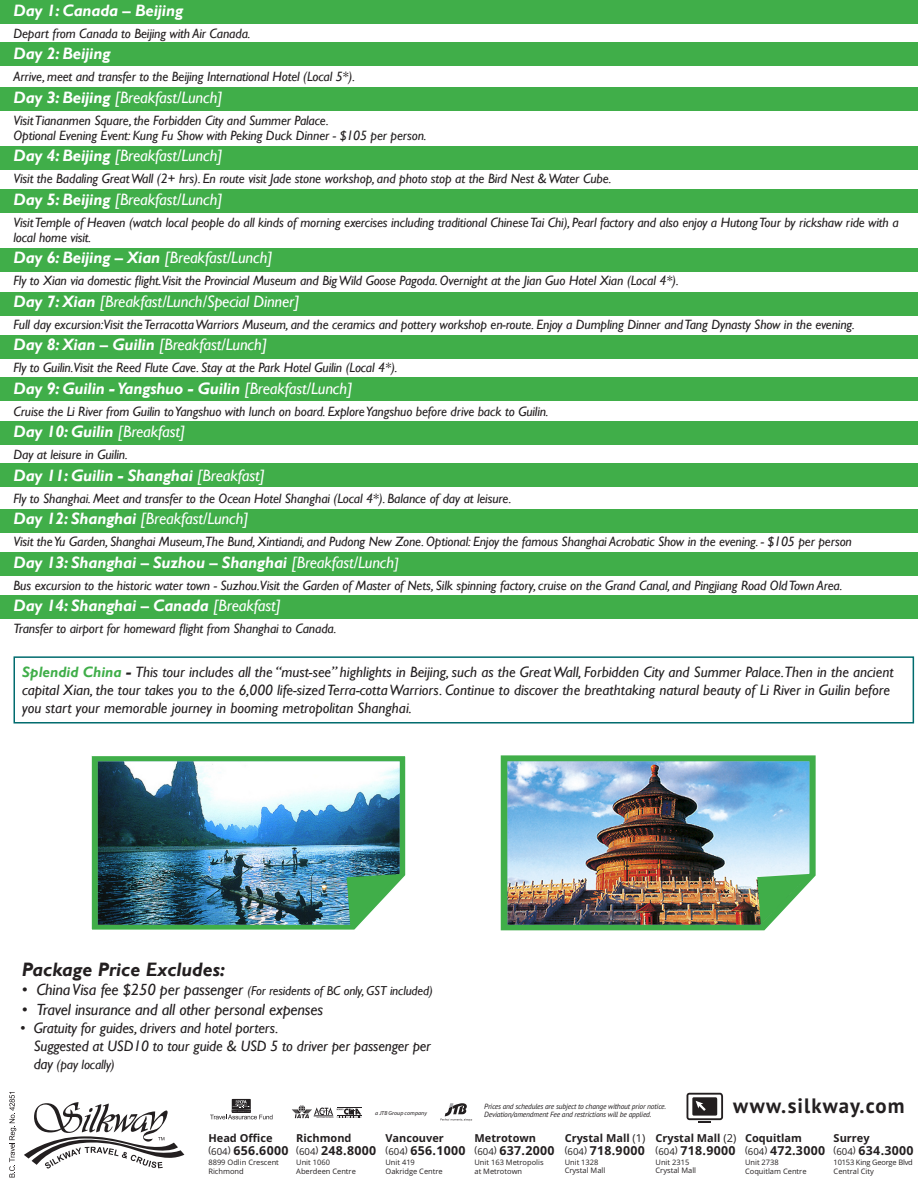
<style>
.page{position:relative;width:918px;height:1188px;background:#fff}
.page>*{position:absolute;margin:0;border:0;box-sizing:border-box;transform-origin:0 0}
.t1{font:700 20.85px "PT Sans";letter-spacing:.05em;color:#231f20}
.t2{font:italic 700 19.5px "Gill Sans";color:#231f20}
.t3{font:italic 700 16.5px "Gill Sans";letter-spacing:-.01em;color:#fff}
.t4{font:italic 16.5px "Gill Sans";letter-spacing:-.01em;color:#fff}
.t5{font:italic 16.2px "Gill Sans";letter-spacing:-.01em;color:#231f20}
.t6{font:italic 15px/18px "Gill Sans";color:#231f20}
.t7{font:italic 13.5px/15px "Gill Sans";letter-spacing:-.01em;color:#231f20}
.t8{font:italic 12.9px "Gill Sans";letter-spacing:-.01em;color:#231f20}
.t9{font:700 12.3px "Open Sans";letter-spacing:.025em;color:#231f20}
.t10{font:700 10.95px "Open Sans";color:#231f20}
.t11{font:7.5px/9px "Open Sans";color:#231f20}
.t12{font:italic 7.5px/7.5px "PT Sans";letter-spacing:-.025em;color:#231f20}
.t13{font:7.5px/9px "Open Sans";letter-spacing:-.025em;color:#231f20}
.t14{font:italic 5.85px "Myriad Pro";letter-spacing:.01em;color:#231f20}
.s1{font-weight:700}
.s2{font-weight:400}
.s3{font-weight:400;font-size:15px}
.s4{font-weight:700;color:#40ae49}
.s5{font-size:16.2px}
.s6{font-size:15px}
.s7{font-weight:400;font-size:9.6px}
</style>
<div class="page">
<div style="left:0;top:552px;width:918px;height:23px;background:#40ae49"></div>
<div style="left:0;top:595px;width:918px;height:23px;background:#40ae49"></div>
<div style="left:0;top:0;width:918px;height:23px;background:#40ae49"></div>
<div style="left:0;top:43px;width:918px;height:23px;background:#40ae49"></div>
<div style="left:0;top:87px;width:918px;height:23px;background:#40ae49"></div>
<div style="left:0;top:147px;width:918px;height:23px;background:#40ae49"></div>
<div style="left:0;top:292px;width:918px;height:24px;background:#40ae49"></div>
<div style="left:0;top:190px;width:918px;height:23px;background:#40ae49"></div>
<div style="left:0;top:336px;width:918px;height:23px;background:#40ae49"></div>
<div style="left:0;top:248px;width:918px;height:23px;background:#40ae49"></div>
<div style="left:0;top:377px;width:918px;height:24px;background:#40ae49"></div>
<div style="left:0;top:421px;width:918px;height:24px;background:#40ae49"></div>
<div style="left:0;top:510px;width:918px;height:23px;background:#40ae49"></div>
<div style="left:0;top:463px;width:918px;height:23px;background:#40ae49"></div>
<svg style="left:91px;top:756px;width:315px;height:174px;fill:#40ae49"></svg>
<img style="left:98px;top:761px;width:302px;height:164px">
<svg style="left:345px;top:873px;width:58px;height:55px"></svg>
<svg style="left:501px;top:755px;width:315px;height:175px;fill:#40ae49"></svg>
<img style="left:508px;top:761px;width:301px;height:164px">
<svg style="left:757px;top:874px;width:53px;height:51px"></svg>
<div style="left:14px;top:656px;width:900px;height:68px;border:2px solid #006b6e"></div>
<svg style="left:292px;top:1105px;width:70px;height:13px"></svg>
<div style="left:232px;top:1099px;width:19px;height:14px;background:#231f20"></div>
<svg style="left:210px;top:1100px;width:63px;height:19px"></svg>
<svg style="left:9px;top:1092px;width:7px;height:85px"></svg>
<svg style="left:687px;top:1093px;width:36px;height:30px"></svg>
<svg style="left:440px;top:1103px;width:32px;height:18px"></svg>
<svg style="left:24px;top:1102px;width:160px;height:67px"></svg>
<p class="t3" style="left:14px;top:1px;width:171px">Day 1: Canada – Beijing</p>
<p class="t7" style="left:14px;top:26px;width:239px">Depart from Canada to Beijing with Air Canada.</p>
<p class="t3" style="left:14px;top:44px;width:98px">Day 2: Beijing</p>
<p class="t7" style="left:14px;top:69px;width:343px">Arrive, meet and transfer to the Beijing International Hotel (Local 5*).</p>
<p class="t4" style="left:14px;top:88px;width:211px"><span class="s1">Day 3: Beijing</span> [Breakfast/Lunch]</p>
<p class="t7" style="left:14px;top:113px;width:415px">Visit Tiananmen Square, the Forbidden City and Summer Palace.<br>Optional Evening Event: Kung Fu Show with Peking Duck Dinner - $105 per person.</p>
<p class="t4" style="left:14px;top:146px;width:211px"><span class="s1">Day 4: Beijing</span> [Breakfast/Lunch]</p>
<p class="t7" style="left:14px;top:171px;width:600px">Visit the Badaling Great Wall (2+ hrs). En route visit Jade stone workshop, and photo stop at the Bird Nest &amp; Water Cube.</p>
<p class="t4" style="left:14px;top:190px;width:211px"><span class="s1">Day 5: Beijing</span> [Breakfast/Lunch]</p>
<p class="t7" style="left:14px;top:215px;width:887px">Visit Temple of Heaven (watch local people do all kinds of morning exercises including traditional Chinese Tai Chi), Pearl factory and also enjoy a Hutong Tour by rickshaw ride with a local home visit.</p>
<p class="t3" style="left:14px;top:248px;width:261px">Day 6: Beijing – Xian <span class="s2">[Breakfast/Lunch]</span></p>
<p class="t7" style="left:14px;top:273px;width:667px">Fly to Xian via domestic flight.Visit the Provincial Museum and Big Wild Goose Pagoda. Overnight at the Jian Guo Hotel Xian (Local 4*).</p>
<p class="t4" style="left:14px;top:292px;width:288px"><span class="s1">Day 7: Xian</span> [Breakfast/Lunch/Special Dinner]</p>
<p class="t7" style="left:14px;top:317px;width:843px">Full day excursion:Visit the Terracotta Warriors Museum, and the ceramics and pottery workshop en-route. Enjoy a Dumpling Dinner and Tang Dynasty Show in the evening.</p>
<p class="t4" style="left:14px;top:335px;width:255px"><span class="s1">Day 8: Xian – Guilin</span> [Breakfast/Lunch]</p>
<p class="t7" style="left:14px;top:360px;width:385px">Fly to Guilin.Visit the Reed Flute Cave. Stay at the Park Hotel Guilin (Local 4*).</p>
<p class="t3" style="left:14px;top:379px;width:341px">Day 9: Guilin - Yangshuo - Guilin <span class="s2">[Breakfast/Lunch]</span></p>
<p class="t7" style="left:14px;top:404px;width:537px">Cruise the Li River from Guilin to Yangshuo with lunch on board. Explore Yangshuo before drive back to Guilin.</p>
<p class="t3" style="left:14px;top:422px;width:173px">Day 10: Guilin <span class="s2">[Breakfast]</span></p>
<p class="t7" style="left:14px;top:447px;width:116px">Day at leisure in Guilin.</p>
<p class="t3" style="left:14px;top:466px;width:253px">Day 11: Guilin - Shanghai <span class="s2">[Breakfast]</span></p>
<p class="t7" style="left:14px;top:491px;width:499px">Fly to Shanghai. Meet and transfer to the Ocean Hotel Shanghai (Local 4*). Balance of day at leisure.</p>
<p class="t4" style="left:14px;top:509px;width:237px"><span class="s1">Day 12: Shanghai</span> [Breakfast/Lunch]</p>
<p class="t7" style="left:14px;top:534px;width:840px">Visit the Yu Garden, Shanghai Museum,The Bund, Xintiandi, and Pudong New Zone. Optional: Enjoy the famous Shanghai Acrobatic Show in the evening. - $105 per person</p>
<p class="t3" style="left:14px;top:553px;width:387px">Day 13: Shanghai – Suzhou – Shanghai <span class="s2">[Breakfast/Lunch</span><span class="s3">]</span></p>
<p class="t7" style="left:14px;top:578px;width:830px">Bus excursion to the historic water town - Suzhou.Visit the Garden of Master of Nets, Silk spinning factory, cruise on the Grand Canal, and Pingjiang Road Old Town Area.</p>
<p class="t3" style="left:14px;top:596px;width:269px">Day 14: Shanghai – Canada <span class="s2">[Breakfast]</span></p>
<p class="t7" style="left:14px;top:621px;width:324px">Transfer to airport for homeward flight from Shanghai to Canada.</p>
<p class="t6" style="left:22px;top:663px;width:873px"><span class="s4">Splendid China</span> <span class="s1">-</span> This tour includes all the “must-see” highlights in Beijing, such as the Great Wall, Forbidden City and Summer Palace.Then in the ancient capital Xian, the tour takes you to the 6,000 life-sized Terra-cotta Warriors. Continue to discover the breathtaking natural beauty of Li River in Guilin before you start your memorable journey in booming metropolitan Shanghai.</p>
<p class="t2" style="left:22px;top:958px;width:205px">Package Price Excludes:</p>
<p class="t8" style="left:22px;top:983px;width:413px"><span class="s5">• China Visa fee $250 per passenger</span> (For residents of BC only, GST included)</p>
<p class="t5" style="left:22px;top:1000px;width:303px">• Travel insurance and all other personal expenses</p>
<p class="t6" style="left:34px;top:1019px;width:399px;text-indent:-14px">• Gratuity for guides, drivers and hotel porters.<br>Suggested at USD10 to tour guide &amp; USD 5 to driver per passenger per</p>
<p class="t7" style="left:34px;top:1057px;width:83px"><span class="s6">day</span> (pay locally)</p>
<p class="t10" style="left:208px;top:1130px;width:66px">Head Office</p>
<p class="t9" style="left:208px;top:1141px;width:82px"><span class="s7">(604)</span> 656.6000</p>
<p class="t11" style="left:208px;top:1157px;width:72px">8899 Odlin Crescent<br>Richmond</p>
<p class="t14" style="left:375px;top:1109px;width:53px">a JTB Group company</p>
<p class="t12" style="left:484px;top:1103px;width:183px">Prices and schedules are subject to change without prior notice.<br>Deviation/amendment Fee and restrictions will be applied.</p>
<p class="t1" style="left:733px;top:1092px;width:173px">www.silkway.com</p>
<p class="t10" style="left:656px;top:1130px;width:82px">Crystal Mall <span class="s2">(2)</span></p>
<p class="t9" style="left:656px;top:1141px;width:82px"><span class="s7">(604)</span> 718.9000</p>
<p class="t11" style="left:656px;top:1158px;width:42px;line-height:7.6px">Unit 2315<br>Crystal Mall</p>
<p class="t10" style="left:296px;top:1130px;width:57px">Richmond</p>
<p class="t9" style="left:296px;top:1141px;width:82px"><span class="s7">(604)</span> 248.8000</p>
<p class="t11" style="left:296px;top:1157px;width:61px">Unit 1060<br>Aberdeen Centre</p>
<p class="t10" style="left:565px;top:1130px;width:82px">Crystal Mall <span class="s2">(1)</span></p>
<p class="t9" style="left:565px;top:1141px;width:82px"><span class="s7">(604)</span> 718.9000</p>
<p class="t11" style="left:565px;top:1158px;width:42px;line-height:7.6px">Unit 1328<br>Crystal Mall</p>
<p class="t10" style="left:745px;top:1130px;width:58px">Coquitlam</p>
<p class="t9" style="left:745px;top:1141px;width:82px"><span class="s7">(604)</span> 472.3000</p>
<p class="t11" style="left:745px;top:1157px;width:63px">Unit 2738<br>Coquitlam Centre</p>
<p class="t10" style="left:834px;top:1130px;width:38px">Surrey</p>
<p class="t9" style="left:834px;top:1141px;width:82px"><span class="s7">(604)</span> 634.3000</p>
<p class="t13" style="left:834px;top:1157px;width:81px">10153 King George Blvd<br>Central City</p>
<p class="t10" style="left:386px;top:1130px;width:60px">Vancouver</p>
<p class="t9" style="left:386px;top:1141px;width:82px"><span class="s7">(604)</span> 656.1000</p>
<p class="t11" style="left:386px;top:1157px;width:59px">Unit 419<br>Oakridge Centre</p>
<p class="t10" style="left:475px;top:1130px;width:63px">Metrotown</p>
<p class="t9" style="left:475px;top:1141px;width:82px"><span class="s7">(604)</span> 637.2000</p>
<p class="t11" style="left:475px;top:1157px;width:71px">Unit 163 Metropolis at Metrotown</p>
</div>
